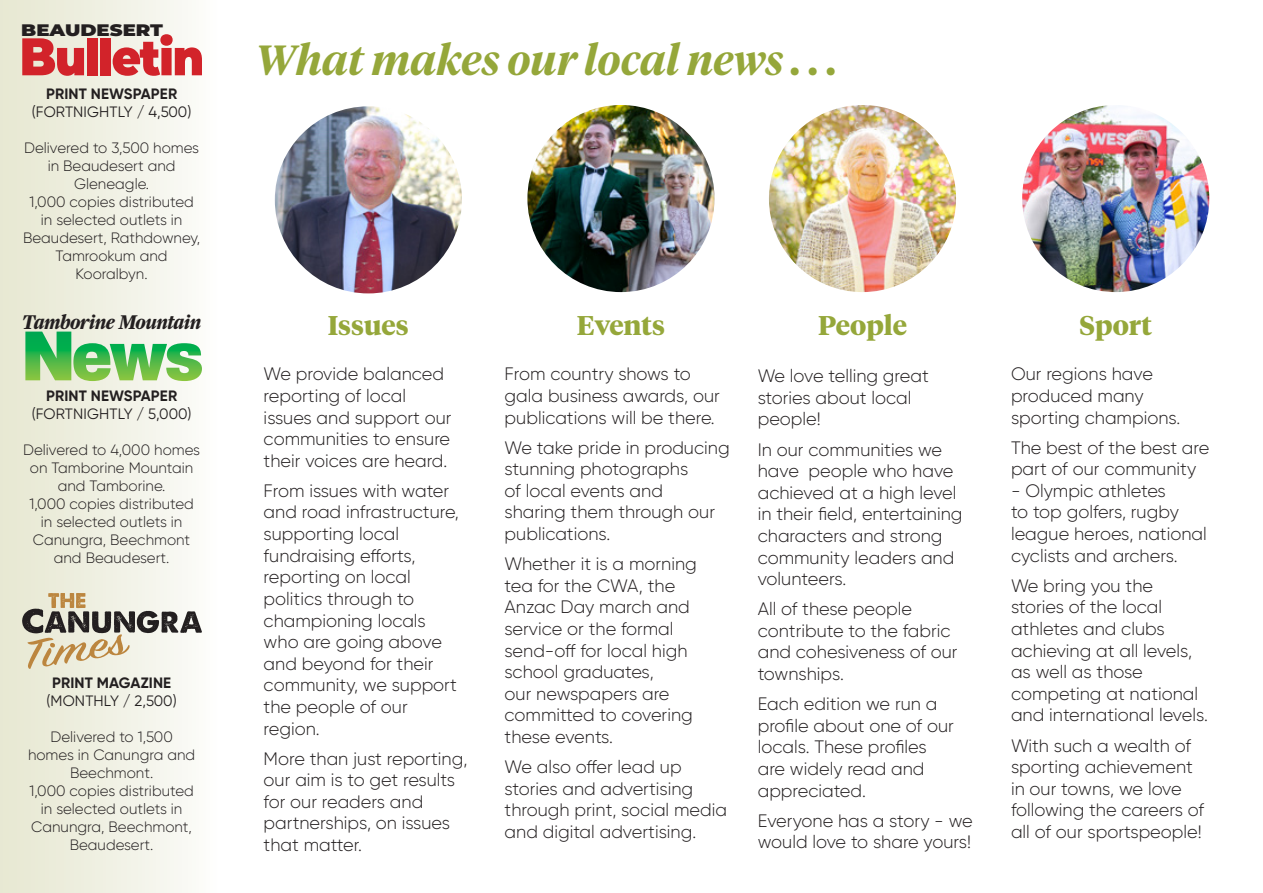
<style>
.page{position:relative;width:1263px;height:893px;background:#fff}
.page>*{position:absolute;margin:0;border:0;box-sizing:border-box;transform-origin:0 0}
.t1{font:italic 600 42px "Tiempos Headline";color:#95a73a}
.t2{font:700 27px "Tiempos Headline";color:#95a73a}
.t3{font:italic 700 20.7px "Farnham Headline";letter-spacing:-.015em;color:#231f20}
.t4{font:300 18px/21.6px "Gilroy";color:#231f20}
.t5{font:900 16.65px "Montserrat";color:#231f20;scale:1.17 1}
.t6{font:300 15px/18px "Gilroy";color:#231f20;text-align:center}
.t7{font:15px "Gilroy";letter-spacing:.01em;color:#231f20}
.t8{font:700 15px "Gilroy";letter-spacing:.01em;color:#231f20}
</style>
<div class="page">
<div style="left:0;top:0;width:218px;height:893px;background:linear-gradient(to right,#e6e7d0,#fcfcfa)"></div>
<svg style="left:22px;top:38px;width:62px;height:38px;background:#da6262"></svg>
<div style="left:87px;top:38px;width:10px;height:37px;background:#d2232a"></div>
<div style="left:101px;top:38px;width:10px;height:37px;background:#d2232a"></div>
<svg style="left:113px;top:34px;width:89px;height:42px"></svg>
<svg style="left:22px;top:593px;width:180px;height:76px"></svg>
<svg style="left:25px;top:332px;width:177px;height:49px;background:#87ce87"></svg>
<img style="left:527px;top:105px;width:187px;height:187px;border-radius:94px">
<img style="left:275px;top:106px;width:187px;height:187px;border-radius:94px">
<img style="left:769px;top:105px;width:187px;height:187px;border-radius:94px">
<img style="left:1022px;top:105px;width:187px;height:187px;border-radius:94px">
<p class="t5" style="left:21px;top:18px;width:123px">BEAUDESERT</p>
<p class="t8" style="left:46px;top:84px;width:133px">PRINT NEWSPAPER</p>
<p class="t7" style="left:32px;top:102px;width:161px">(FORTNIGHTLY / 4,500)</p>
<p class="t6" style="left:23px;top:138px;width:179px">Delivered to 3,500 homes in Beaudesert and<br>Gleneagle.<br>1,000 copies distributed in selected outlets in<br>Beaudesert, Rathdowney,<br>Tamrookum and<br>Kooralbyn.</p>
<p class="t3" style="left:22px;top:311px;width:181px">Tamborine Mountain</p>
<p class="t8" style="left:46px;top:386px;width:133px">PRINT NEWSPAPER</p>
<p class="t7" style="left:32px;top:405px;width:161px">(FORTNIGHTLY / 5,000)</p>
<p class="t6" style="left:23px;top:441px;width:178px">Delivered to 4,000 homes on Tamborine Mountain and Tamborine.<br>1,000 copies distributed in selected outlets in<br>Canungra, Beechmont and Beaudesert.</p>
<p class="t8" style="left:52px;top:673px;width:121px">PRINT MAGAZINE</p>
<p class="t7" style="left:47px;top:691px;width:132px">(MONTHLY / 2,500)</p>
<p class="t6" style="left:28px;top:727px;width:169px">Delivered to 1,500 homes in Canungra and<br>Beechmont.<br>1,000 copies distributed in selected outlets in<br>Canungra, Beechmont,<br>Beaudesert.</p>
<h1 class="t1" style="left:255px;top:32px;width:584px">What makes our local news . . .</h1>
<h2 class="t2" style="left:328px;top:307px;width:82px">Issues</h2>
<p class="t4" style="left:264px;top:363px;width:189px">We provide balanced reporting of local issues and support our communities to ensure their voices are heard.</p>
<p class="t4" style="left:264px;top:480px;width:197px">From issues with water and road infrastructure, supporting local fundraising efforts, reporting on local politics through to championing locals who are going above and beyond for their community, we support the people of our region.</p>
<p class="t4" style="left:264px;top:747px;width:205px">More than just reporting, our aim is to get results for our readers and partnerships, on issues that matter.</p>
<h2 class="t2" style="left:577px;top:307px;width:90px">Events</h2>
<p class="t4" style="left:505px;top:363px;width:217px">From country shows to gala business awards, our publications will be there.</p>
<p class="t4" style="left:505px;top:436px;width:227px">We take pride in producing stunning photographs<br>of local events and<br>sharing them through our publications.</p>
<p class="t4" style="left:505px;top:553px;width:194px">Whether it is a morning tea for the CWA, the<br>Anzac Day march and service or the formal send-off for local high school graduates,<br>our newspapers are committed to covering these events.</p>
<p class="t4" style="left:505px;top:756px;width:224px">We also offer lead up stories and advertising through print, social media and digital advertising.</p>
<h2 class="t2" style="left:818px;top:307px;width:90px">People</h2>
<h2 class="t2" style="left:1079px;top:307px;width:74px">Sport</h2>
<p class="t4" style="left:1011px;top:363px;width:171px">Our regions have produced many sporting champions.</p>
<p class="t4" style="left:1011px;top:436px;width:200px">The best of the best are part of our community</p>
<p class="t4" style="left:1011px;top:480px;width:197px">- Olympic athletes<br>to top golfers, rugby league heroes, national cyclists and archers.</p>
<p class="t4" style="left:1011px;top:574px;width:198px">We bring you the stories of the local athletes and clubs achieving at all levels, as well as those competing at national and international levels.</p>
<p class="t4" style="left:1011px;top:734px;width:195px">With such a wealth of sporting achievement in our towns, we love following the careers of all of our sportspeople!</p>
<p class="t4" style="left:758px;top:365px;width:173px">We love telling great stories about local people!</p>
<p class="t4" style="left:758px;top:438px;width:206px">In our communities we have people who have achieved at a high level in their field, entertaining characters and strong community leaders and volunteers.</p>
<p class="t4" style="left:758px;top:598px;width:201px">All of these people contribute to the fabric and cohesiveness of our townships.</p>
<p class="t4" style="left:758px;top:693px;width:198px">Each edition we run a profile about one of our locals. These profiles are widely read and appreciated.</p>
<p class="t4" style="left:758px;top:809px;width:217px">Everyone has a story - we would love to share yours!</p>
</div>
